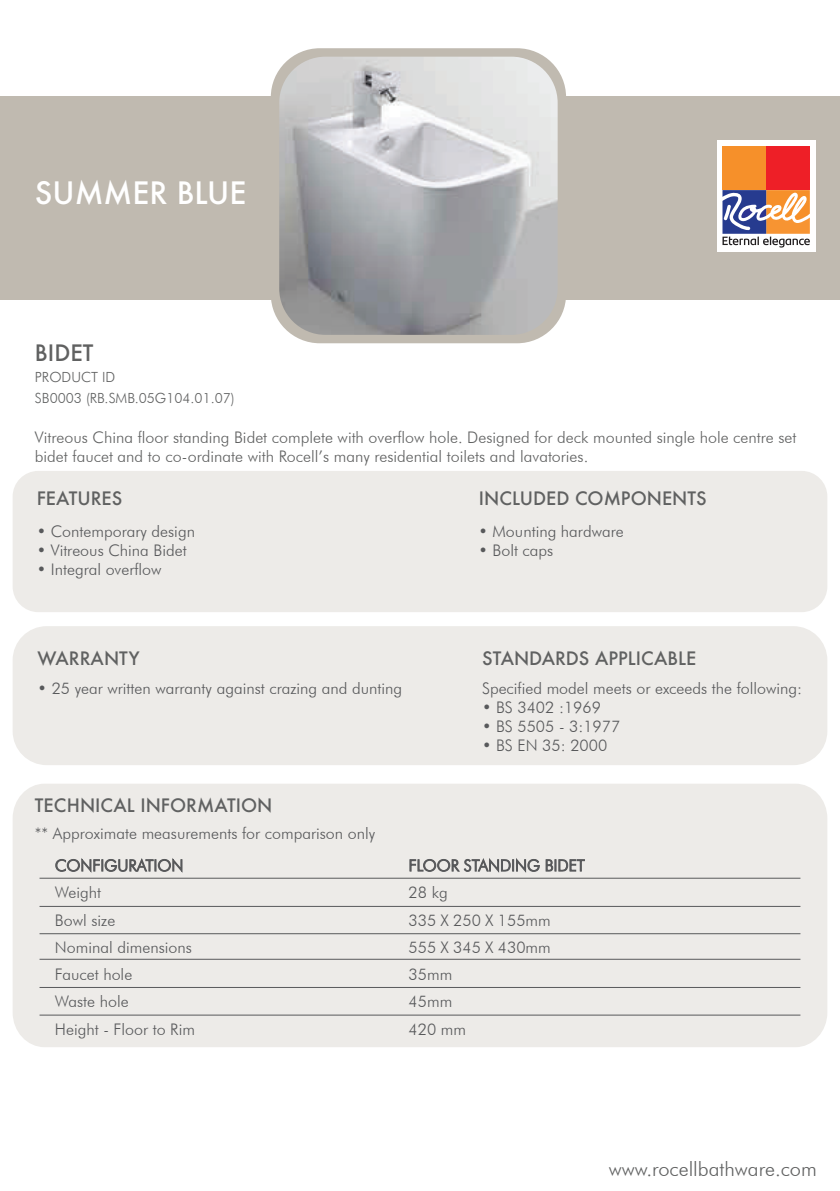
<style>
.page{position:relative;width:840px;height:1191px;background:#fff}
.page>*{position:absolute;margin:0;border:0;box-sizing:border-box;transform-origin:0 0}
.t1{font:500 30px "Futura";color:#fff}
.t2{font:500 22px "Futura";color:#606161}
.t3{font:300 20px "Futura BT";color:#606161}
.t4{font:500 18px "Futura";color:#606161}
.t5{font:300 16px "Futura BT";color:#58595b}
.t6{font:300 16px/19.2px "Futura BT";color:#606161}
.t7{font:300 14px/20.8px "Futura BT";color:#606161}
.s1{color:#606262}
</style>
<div class="page">
<div style="left:13px;top:471px;width:813px;height:141px;background:#edebe8;border-radius:26px"></div>
<div style="left:13px;top:626px;width:813px;height:139px;background:#edebe8;border-radius:34px"></div>
<div style="left:13px;top:783px;width:813px;height:264px;background:#edebe8;border-radius:33px"></div>
<div style="left:0;top:96px;width:839px;height:204px;background:#c0bab0"></div>
<div style="left:271px;top:48px;width:294px;height:295px;background:#c0bab0;border-radius:49px"></div>
<img style="left:279px;top:57px;width:278px;height:278px">
<svg style="left:55px;top:858px;width:127px;height:15px"></svg>
<svg style="left:409px;top:858px;width:130px;height:15px"></svg>
<svg style="left:545px;top:859px;width:39px;height:12px"></svg>
<hr style="left:39px;top:878px;width:761px;height:1px;background:#58595b">
<hr style="left:39px;top:906px;width:761px;height:1px;background:#58595b">
<hr style="left:39px;top:933px;width:761px;height:1px;background:#58595b">
<hr style="left:39px;top:959px;width:761px;height:1px;background:#58595b">
<hr style="left:39px;top:987px;width:761px;height:1px;background:#58595b">
<hr style="left:39px;top:1014px;width:761px;height:1px;background:#58595b">
<div style="left:717px;top:140px;width:98px;height:112px;background:#fff"></div>
<div style="left:765px;top:146px;width:44px;height:44px;background:#ee1f27"></div>
<div style="left:722px;top:146px;width:43px;height:44px;background:#f6902a"></div>
<svg style="left:722px;top:190px;width:87px;height:57px"></svg>
<h1 class="t1" style="left:35px;top:172px;width:213px">SUMMER BLUE</h1>
<h2 class="t2" style="left:35px;top:338px;width:60px">BIDET</h2>
<p class="t7" style="left:35px;top:366px;width:201px">PRODUCT ID<br><span class="s1">SB0003</span> (RB.SMB.05G104.01.07)</p>
<p class="t6" style="left:35px;top:427px;width:762px">Vitreous China floor standing Bidet complete with overflow hole. Designed for deck mounted single hole centre set bidet faucet and to co-ordinate with Rocell’s many residential toilets and lavatories.</p>
<p class="t4" style="left:37px;top:486px;width:87px">FEATURES</p>
<p class="t4" style="left:478px;top:486px;width:229px">INCLUDED COMPONENTS</p>
<p class="t5" style="left:37px;top:521px;width:160px">• Contemporary design</p>
<p class="t5" style="left:37px;top:540px;width:151px">• Vitreous China Bidet</p>
<p class="t5" style="left:37px;top:560px;width:126px">• Integral overflow</p>
<p class="t4" style="left:38px;top:646px;width:103px">WARRANTY</p>
<p class="t5" style="left:38px;top:678px;width:366px">• 25 year written warranty against crazing and dunting</p>
<p class="t4" style="left:35px;top:792px;width:239px">TECHNICAL INFORMATION</p>
<p class="t5" style="left:35px;top:823px;width:341px">** Approximate measurements for comparison only</p>
<p class="t5" style="left:478px;top:521px;width:147px">• Mounting hardware</p>
<p class="t5" style="left:478px;top:540px;width:76px">• Bolt caps</p>
<p class="t4" style="left:481px;top:646px;width:216px">STANDARDS APPLICABLE</p>
<p class="t5" style="left:481px;top:678px;width:321px">Specified model meets or exceeds the following:</p>
<p class="t5" style="left:481px;top:697px;width:120px">• BS 3402 :1969</p>
<p class="t5" style="left:481px;top:716px;width:140px">• BS 5505 - 3:1977</p>
<p class="t5" style="left:481px;top:735px;width:127px">• BS EN 35: 2000</p>
<p class="t5" style="left:55px;top:883px;width:48px">Weight</p>
<p class="t5" style="left:408px;top:883px;width:41px">28 kg</p>
<p class="t5" style="left:55px;top:910px;width:62px">Bowl size</p>
<p class="t5" style="left:408px;top:910px;width:144px">335 X 250 X 155mm</p>
<p class="t5" style="left:55px;top:937px;width:138px">Nominal dimensions</p>
<p class="t5" style="left:408px;top:937px;width:144px">555 X 345 X 430mm</p>
<p class="t5" style="left:55px;top:964px;width:79px">Faucet hole</p>
<p class="t5" style="left:408px;top:964px;width:45px">35mm</p>
<p class="t5" style="left:55px;top:991px;width:75px">Waste hole</p>
<p class="t5" style="left:408px;top:991px;width:45px">45mm</p>
<p class="t5" style="left:55px;top:1019px;width:141px">Height - Floor to Rim</p>
<p class="t5" style="left:408px;top:1019px;width:59px">420 mm</p>
<p class="t3" style="left:608px;top:1157px;width:209px">www.rocellbathware.com</p>
</div>
